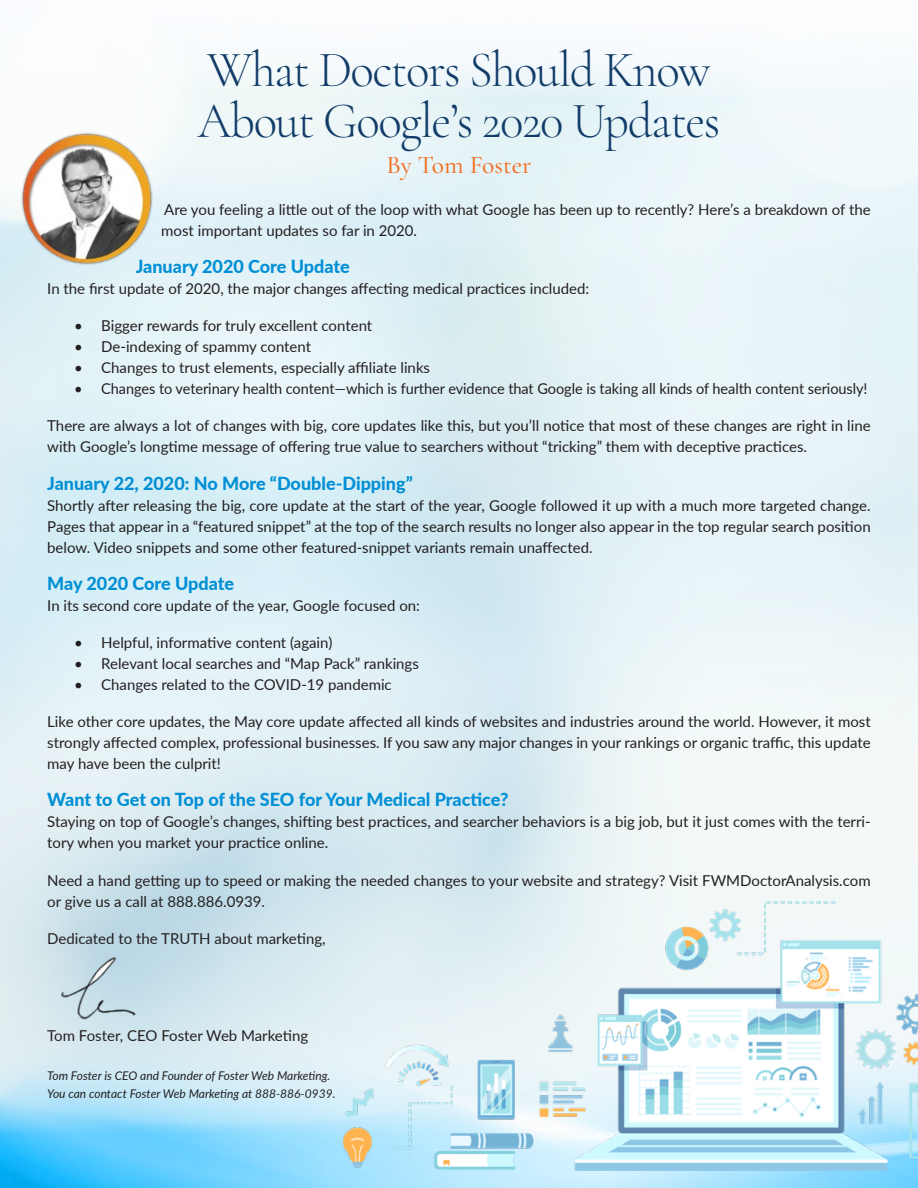
<style>
.page{position:relative;width:918px;height:1188px;background:#fff}
.page>*{position:absolute;margin:0;border:0;box-sizing:border-box;transform-origin:0 0}
.t1{font:300 51px/51px "Cormorant Garamond";letter-spacing:-.03em;color:#113c68;scale:.96 1}
.author{font:500 25.5px "Cormorant Garamond";color:#f16f21}
.text{font:800 18px "Lato";color:#008fd5}
.text-2{font:15px/21px "Lato";color:#231f20}
.text-3{font:italic 12px/18px "Lato";color:#231f20}
</style>
<div class="page">
<img style="left:0;top:1026px;width:918px;height:162px">
<img style="left:343px;top:902px;width:575px;height:268px">
<img style="left:47px;top:956px;width:108px;height:64px">
<img style="left:17px;top:129px;width:140px;height:139px;border-radius:70px">
<p class="t1" style="left:198px;top:44px;width:546px">What Doctors Should Know<br>About Google’s 2020 Updates</p>
<p class="author" style="left:386px;top:149px;width:147px">By Tom Foster</p>
<p class="text-2" style="left:161px;top:198px;width:711px">Are you feeling a little out of the loop with what Google has been up to recently? Here’s a breakdown of the most important updates so far in 2020.</p>
<p class="text" style="left:136px;top:253px;width:216px">January 2020 Core Update</p>
<p class="text-2" style="left:47px;top:277px;width:544px">In the first update of 2020, the major changes affecting medical practices included:</p>
<p class="text-2" style="left:74px;top:315px;width:300px">• Bigger rewards for truly excellent content</p>
<p class="text-2" style="left:74px;top:336px;width:238px">• De-indexing of spammy content</p>
<p class="text-2" style="left:74px;top:357px;width:357px">• Changes to trust elements, especially affiliate links</p>
<p class="text-2" style="left:74px;top:378px;width:795px">• Changes to veterinary health content—which is further evidence that Google is taking all kinds of health content seriously!</p>
<p class="text-2" style="left:47px;top:415px;width:825px">There are always a lot of changes with big, core updates like this, but you’ll notice that most of these changes are right in line with Google’s longtime message of offering true value to searchers without “tricking” them with deceptive practices.</p>
<p class="text" style="left:47px;top:470px;width:367px">January 22, 2020: No More “Double-Dipping”</p>
<p class="text-2" style="left:47px;top:494px;width:825px;text-align:justify">Shortly after releasing the big, core update at the start of the year, Google followed it up with a much more targeted change.<br>Pages that appear in a “featured snippet” at the top of the search results no longer also appear in the top regular search position below. Video snippets and some other featured-snippet variants remain unaffected.</p>
<p class="text" style="left:47px;top:570px;width:188px">May 2020 Core Update</p>
<p class="text-2" style="left:47px;top:594px;width:374px">In its second core update of the year, Google focused on:</p>
<p class="text-2" style="left:74px;top:631px;width:260px">• Helpful, informative content (again)</p>
<p class="text-2" style="left:74px;top:652px;width:346px">• Relevant local searches and “Map Pack” rankings</p>
<p class="text-2" style="left:74px;top:673px;width:319px">• Changes related to the COVID-19 pandemic</p>
<p class="text-2" style="left:47px;top:711px;width:825px;text-align:justify">Like other core updates, the May core update affected all kinds of websites and industries around the world. However, it most strongly affected complex, professional businesses. If you saw any major changes in your rankings or organic traffic, this update may have been the culprit!</p>
<p class="text" style="left:47px;top:787px;width:463px">Want to Get on Top of the SEO for Your Medical Practice?</p>
<p class="text-2" style="left:47px;top:811px;width:825px">Staying on top of Google’s changes, shifting best practices, and searcher behaviors is a big job, but it just comes with the terri&shy;tory when you market your practice online.</p>
<p class="text-2" style="left:47px;top:869px;width:825px">Need a hand getting up to speed or making the needed changes to your website and strategy? Visit FWMDoctorAnalysis.com or give us a call at 888.886.0939.</p>
<p class="text-2" style="left:47px;top:927px;width:280px">Dedicated to the TRUTH about marketing,</p>
<p class="text-2" style="left:47px;top:1025px;width:263px">Tom Foster, CEO Foster Web Marketing</p>
<p class="text-3" style="left:47px;top:1066px;width:290px">Tom Foster is CEO and Founder of Foster Web Marketing.<br>You can contact Foster Web Marketing at 888-886-0939.</p>
</div>
